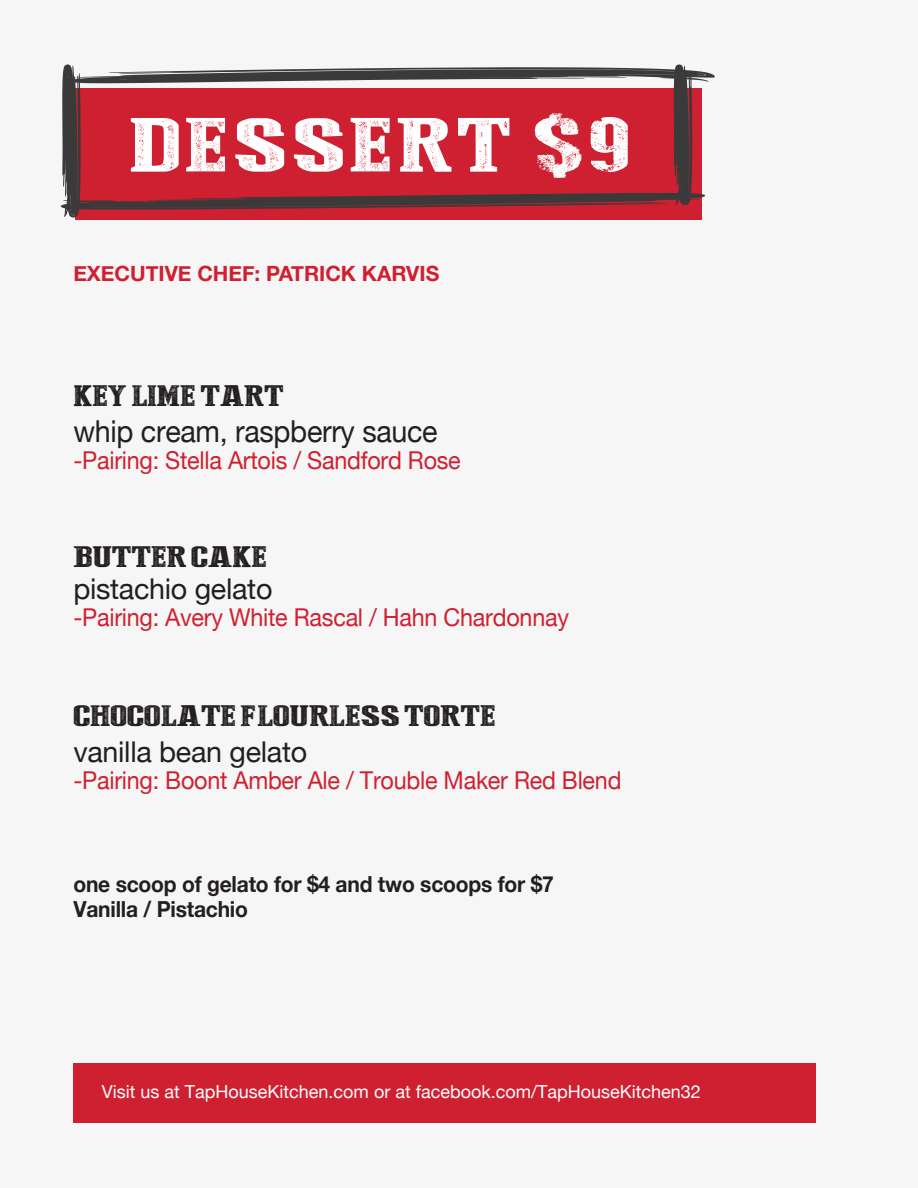
<style>
.page{position:relative;width:918px;height:1188px;background:#f6f6f6}
.page>*{position:absolute;margin:0;border:0;box-sizing:border-box;transform-origin:0 0}
.t1{font:76.5px "Press Style Large";letter-spacing:.05em;color:#fff;scale:1.05 1}
.t2{font:30.15px "Helvetica Neue";letter-spacing:-.01em;color:#231f20;scale:.95 1}
.t3{font:29.55px "Press Style Large";color:#231f20}
.t4{font:28.65px "Helvetica Neue";letter-spacing:-.01em;color:#231f20}
.t5{font:24.6px "Helvetica Neue";letter-spacing:-.01em;color:#cf2031;scale:.95 1}
.t6{font:700 22.05px/25.2px "Helvetica Neue";letter-spacing:-.01em;color:#231f20;scale:.95 1}
.t7{font:700 21px "Helvetica Neue";color:#cf2031}
.t8{font:18px "Helvetica Neue";color:#fff}
</style>
<div class="page">
<svg style="left:61px;top:64px;width:654px;height:154px;background:#b93b47"></svg>
<div style="left:73px;top:1064px;width:742px;height:60px;background:#cf2031"></div>
<h1 class="t1" style="left:130px;top:105px;width:477px">DESSERT $9</h1>
<p class="t7" style="left:73px;top:257px;width:367px">EXECUTIVE CHEF: PATRICK KARVIS</p>
<p class="t3" style="left:73px;top:380px;width:212px">KEY LIME TART</p>
<p class="t2" style="left:73px;top:409px;width:385px">whip cream, raspberry sauce</p>
<p class="t5" style="left:73px;top:443px;width:409px">-Pairing: Stella Artois / Sandford Rose</p>
<p class="t3" style="left:73px;top:541px;width:195px">BUTTER CAKE</p>
<p class="t4" style="left:73px;top:568px;width:201px">pistachio gelato</p>
<p class="t5" style="left:73px;top:600px;width:523px">-Pairing: Avery White Rascal / Hahn Chardonnay</p>
<p class="t3" style="left:73px;top:700px;width:424px">CHOCOLATE FLOURLESS TORTE</p>
<p class="t4" style="left:73px;top:731px;width:235px">vanilla bean gelato</p>
<p class="t5" style="left:73px;top:763px;width:578px">-Pairing: Boont Amber Ale / Trouble Maker Red Blend</p>
<p class="t6" style="left:73px;top:872px;width:507px">one scoop of gelato for $4 and two scoops for $7<br>Vanilla / Pistachio</p>
<p class="t8" style="left:102px;top:1078px;width:600px">Visit us at TapHouseKitchen.com or at facebook.com/TapHouseKitchen32</p>
</div>
